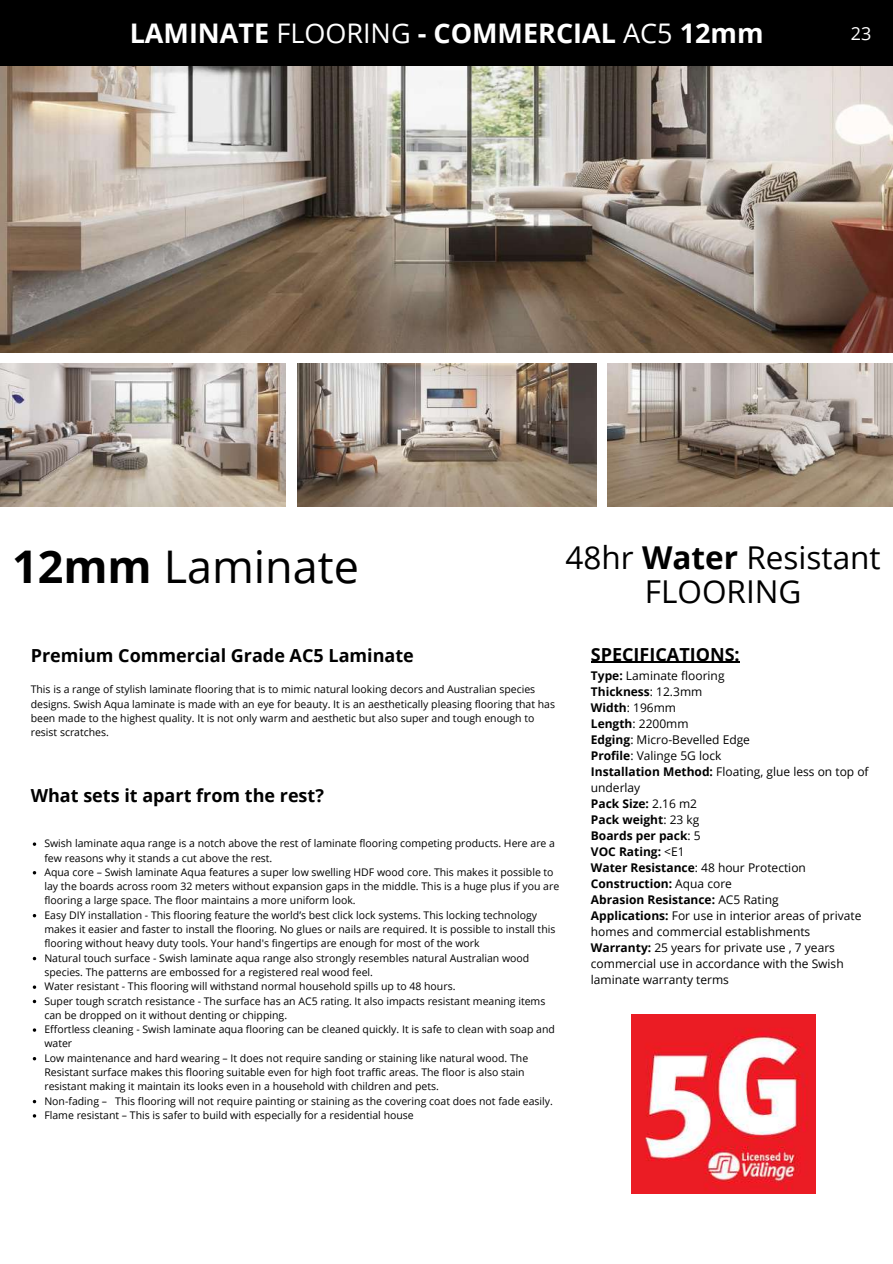
<style>
.page{position:relative;width:893px;height:1264px;background:#fff}
.page>*{position:absolute;margin:0;border:0;box-sizing:border-box;transform-origin:0 0}
.t1{font:45px "Open Sans";color:#000}
.t2{font:31.5px/34.8px "Open Sans";color:#000;text-align:center}
.t3{font:700 27px "Open Sans";color:#fff}
.t4{font:700 18px "Open Sans";color:#000}
.t5{font:18px "Open Sans";color:#fff}
.t6{font:12px/16px "Open Sans";color:#000}
.t7{font:10.5px/14.2px "Open Sans";color:#000}
.s1{font-weight:400}
.s2{font-weight:700}
</style>
<div class="page">
<div style="left:0;top:0;width:892px;height:66px;background:#000"></div>
<img style="left:608px;top:363px;width:284px;height:143px">
<img style="left:297px;top:363px;width:299px;height:143px">
<img style="left:0;top:66px;width:892px;height:286px">
<img style="left:0;top:363px;width:286px;height:143px">
<img style="left:631px;top:1014px;width:184px;height:179px">
<hr style="left:591px;top:662px;width:148px;height:1px;background:#000">
<h3 class="t3" style="left:130px;top:14px;width:635px">LAMINATE <span class="s1">FLOORING</span> - COMMERCIAL <span class="s1">AC5</span> 12mm</h3>
<h3 class="t5" style="left:850px;top:21px;width:22px">23</h3>
<h1 class="t1" style="left:12px;top:535px;width:348px"><span class="s2">12mm</span> Laminate</h1>
<h2 class="t2" style="left:565px;top:539px;width:316px">48hr <span class="s2">Water</span> Resistant<br>FLOORING</h2>
<h3 class="t4" style="left:31px;top:642px;width:384px">Premium Commercial Grade AC5 Laminate</h3>
<p class="t7" style="left:31px;top:682px;width:526px">This is a range of stylish laminate flooring that is to mimic natural looking decors and Australian species designs. Swish Aqua laminate is made with an eye for beauty. It is an aesthetically pleasing flooring that has been made to the highest quality. It is not only warm and aesthetic but also super and tough enough to resist scratches.</p>
<h3 class="t4" style="left:31px;top:782px;width:295px">What sets it apart from the rest?</h3>
<p class="t7" style="left:44px;top:836px;width:516px">Swish laminate aqua range is a notch above the rest of laminate flooring competing products. Here are a few reasons why it stands a cut above the rest.<br>Aqua core – Swish laminate Aqua features a super low swelling HDF wood core. This makes it possible to lay the boards across room 32 meters without expansion gaps in the middle. This is a huge plus if you are flooring a large space. The floor maintains a more uniform look.<br>Easy DIY installation - This flooring feature the world’s best click lock systems. This locking technology makes it easier and faster to install the flooring. No glues or nails are required. It is possible to install this flooring without heavy duty tools. Your hand's fingertips are enough for most of the work<br>Natural touch surface - Swish laminate aqua range also strongly resembles natural Australian wood species. The patterns are embossed for a registered real wood feel.<br>Water resistant - This flooring will withstand normal household spills up to 48 hours.<br>Super tough scratch resistance - The surface has an AC5 rating. It also impacts resistant meaning items can be dropped on it without denting or chipping.<br>Effortless cleaning - Swish laminate aqua flooring can be cleaned quickly. It is safe to clean with soap and water<br>Low maintenance and hard wearing – It does not require sanding or staining like natural wood. The Resistant surface makes this flooring suitable even for high foot traffic areas. The floor is also stain resistant making it maintain its looks even in a household with children and pets.<br>Non-fading – This flooring will not require painting or staining as the covering coat does not fade easily.<br>Flame resistant – This is safer to build with especially for a residential house</p>
<h3 class="t4" style="left:591px;top:641px;width:150px">SPECIFICATIONS:</h3>
<p class="t6" style="left:591px;top:667px;width:279px"><span class="s2">Type:</span> Laminate flooring<br><span class="s2">Thickness</span>: 12.3mm<br><span class="s2">Width</span>: 196mm<br><span class="s2">Length</span>: 2200mm<br><span class="s2">Edging</span>: Micro-Bevelled Edge<br><span class="s2">Profile</span>: Valinge 5G lock<br><span class="s2">Installation Method:</span> Floating, glue less on top of underlay<br><span class="s2">Pack Size:</span> 2.16 m2<br><span class="s2">Pack weight</span>: 23 kg<br><span class="s2">Boards per pack</span>: 5<br><span class="s2">VOC Rating:</span> &lt;E1<br><span class="s2">Water Resistance</span>: 48 hour Protection<br><span class="s2">Construction:</span> Aqua core<br><span class="s2">Abrasion Resistance:</span> AC5 Rating<br><span class="s2">Applications:</span> For use in interior areas of private homes and commercial establishments<br><span class="s2">Warranty:</span> 25 years for private use , 7 years commercial use in accordance with the Swish laminate warranty terms</p>
</div>
